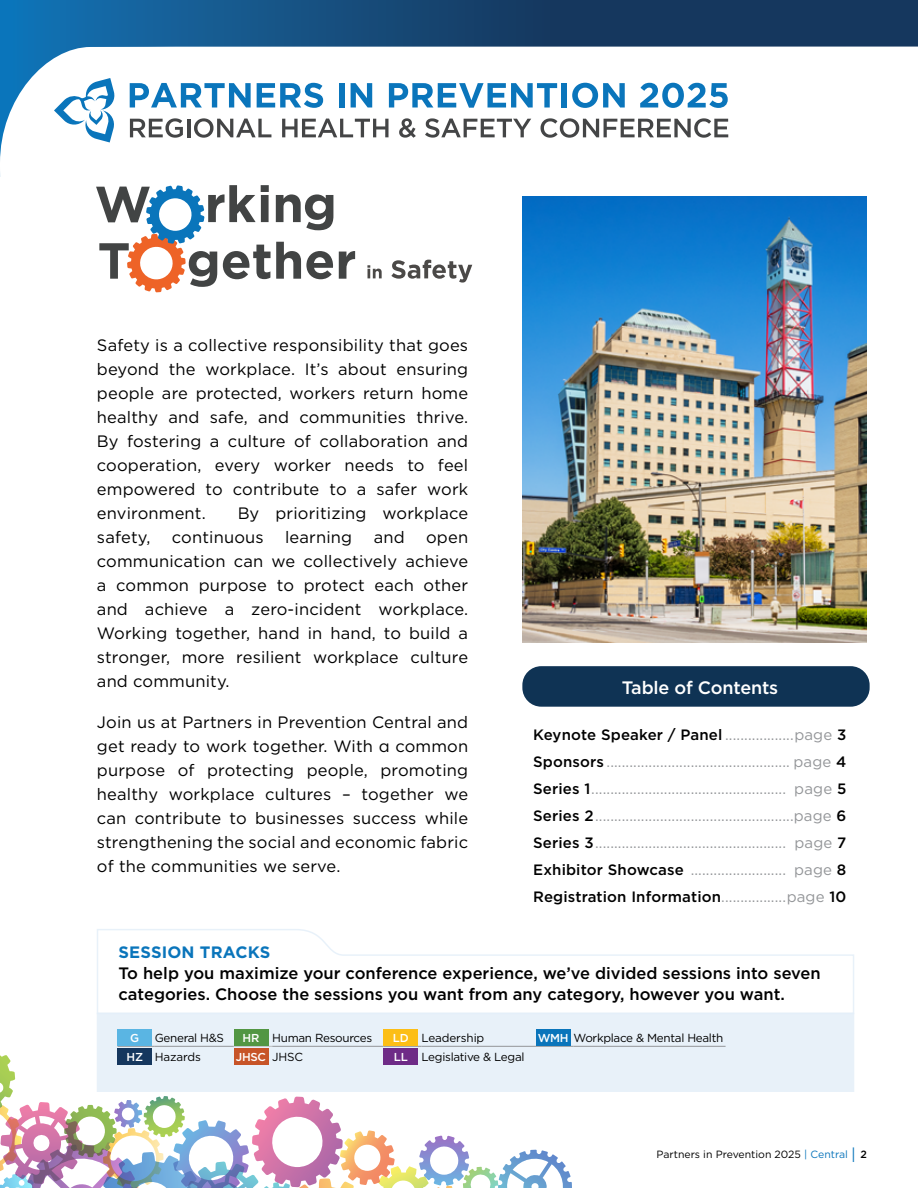
<style>
.page{position:relative;width:918px;height:1188px;background:#fff}
.page>*{position:absolute;margin:0;border:0;box-sizing:border-box;transform-origin:0 0}
.t1{font:500 18px "Gotham";letter-spacing:-.01em;color:#fff}
.Body_Copy_9_12{font:16.5px/24px "Gotham";letter-spacing:.01em;color:#000;text-align:justify}
.Credits{font:500 16.5px/21px "Gotham";color:#000}
.Body_Copy_9_12-2{font:700 16.5px "Gotham";letter-spacing:.01em;color:#0a75bb}
.Body_Copy_9_12-3{font:15px "Gotham";letter-spacing:.01em;color:#939598}
.Body_Copy_9_12-4{font:500 15px "Gotham";letter-spacing:.01em;color:#000}
.Body_Copy_9_12-5{font:11.7px "Gotham";letter-spacing:-.025em;color:#000}
.Body_Copy_9_12-6{font:500 11.55px "Gotham";letter-spacing:-.01em;color:#fff}
.t2{font:10.5px "Gotham";color:#000}
.s1{font-weight:500;color:#000}
.s2{font-weight:400;color:#939598}
.s3{font-weight:500;font-size:11.55px;color:#fff}
.s4{color:#0a75bb}
.s5{font-size:15.75px;color:#0a75bb}
.s6{font-weight:500}
</style>
<div class="page">
<svg style="left:0;top:0;width:918px;height:177px"></svg>
<svg style="left:0;top:1055px;width:571px;height:133px"></svg>
<div style="left:522px;top:666px;width:348px;height:41px;background:#0f3354;border-radius:19px"></div>
<img style="left:522px;top:196px;width:345px;height:447px">
<svg style="left:130px;top:83px;width:121px;height:25px"></svg>
<svg style="left:257px;top:83px;width:66px;height:25px"></svg>
<div style="left:339px;top:83px;width:5px;height:25px;background:#0a75bb"></div>
<svg style="left:351px;top:83px;width:21px;height:25px"></svg>
<svg style="left:389px;top:83px;width:168px;height:25px"></svg>
<div style="left:562px;top:83px;width:5px;height:25px;background:#0a75bb"></div>
<svg style="left:572px;top:83px;width:53px;height:25px"></svg>
<svg style="left:640px;top:83px;width:88px;height:25px"></svg>
<svg style="left:130px;top:118px;width:53px;height:20px"></svg>
<hr style="left:187px;top:119px;width:3px;height:18px;background:#444546">
<svg style="left:194px;top:118px;width:77px;height:20px"></svg>
<svg style="left:282px;top:119px;width:107px;height:18px"></svg>
<svg style="left:399px;top:118px;width:17px;height:20px"></svg>
<svg style="left:425px;top:118px;width:106px;height:20px"></svg>
<svg style="left:541px;top:118px;width:187px;height:20px"></svg>
<svg style="left:54px;top:78px;width:62px;height:64px"></svg>
<svg style="left:339px;top:251px;width:16px;height:28px"></svg>
<svg style="left:367px;top:260px;width:105px;height:23px"></svg>
<svg style="left:96px;top:185px;width:237px;height:107px"></svg>
<div style="left:97px;top:1013px;width:757px;height:79px;background:#e4eff9"></div>
<svg style="left:96px;top:929px;width:759px;height:86px"></svg>
<hr style="left:118px;top:1046px;width:37px;height:1px;background:#939598">
<hr style="left:155px;top:1046px;width:79px;height:1px;background:#939598">
<hr style="left:272px;top:1046px;width:112px;height:1px;background:#939598">
<hr style="left:384px;top:1046px;width:37px;height:1px;background:#939598">
<hr style="left:421px;top:1046px;width:115px;height:1px;background:#939598">
<hr style="left:536px;top:1046px;width:37px;height:1px;background:#939598">
<hr style="left:573px;top:1046px;width:153px;height:1px;background:#939598">
<hr style="left:234px;top:1046px;width:38px;height:1px;background:#bcbec0">
<div style="left:118px;top:1030px;width:34px;height:16px;background:#5ab5e3"></div>
<div style="left:234px;top:1030px;width:34px;height:16px;background:#529643"></div>
<div style="left:384px;top:1030px;width:34px;height:16px;background:#fcbe16"></div>
<div style="left:536px;top:1030px;width:34px;height:16px;background:#0a75bb"></div>
<div style="left:118px;top:1048px;width:34px;height:16px;background:#15375e"></div>
<div style="left:234px;top:1048px;width:34px;height:16px;background:#c75428"></div>
<div style="left:384px;top:1048px;width:34px;height:16px;background:#6e2b87"></div>
<p class="Body_Copy_9_12" style="left:97px;top:333px;width:373px">Safety is a collective responsibility that goes beyond the workplace. It’s about ensuring people are protected, workers return home healthy and safe, and communities thrive.<br>By fostering a culture of collaboration and cooperation, every worker needs to feel empowered to contribute to a safer work environment.</p>
<p class="Body_Copy_9_12" style="left:238px;top:501px;width:232px">By prioritizing workplace</p>
<p class="Body_Copy_9_12" style="left:97px;top:525px;width:55px">safety,</p>
<p class="Body_Copy_9_12" style="left:172px;top:525px;width:93px">continuous</p>
<p class="Body_Copy_9_12" style="left:285px;top:525px;width:69px">learning</p>
<p class="Body_Copy_9_12" style="left:374px;top:525px;width:33px">and</p>
<p class="Body_Copy_9_12" style="left:97px;top:525px;width:373px;text-indent:329px">open communication can we collectively achieve a common purpose to protect each other and achieve a zero-incident workplace.<br>Working together, hand in hand, to build a stronger, more resilient workplace culture and community.</p>
<p class="Body_Copy_9_12" style="left:97px;top:710px;width:373px">Join us at Partners in Prevention Central and get ready to work together. With a common purpose of protecting people, promoting healthy workplace cultures – together we can contribute to businesses success while strengthening the social and economic fabric of the communities we serve.</p>
<p class="t1" style="left:622px;top:675px;width:158px">Table of Contents</p>
<p class="Body_Copy_9_12-3" style="left:533px;top:726px;width:315px"><span class="s1">Keynote Speaker / Panel</span> ..................page <span class="s1">3</span></p>
<p class="Body_Copy_9_12-3" style="left:533px;top:753px;width:315px"><span class="s1">Sponsors</span> ................................................ page <span class="s1">4</span></p>
<p class="Body_Copy_9_12-3" style="left:533px;top:780px;width:315px"><span class="s1">Series 1</span>................................................... page <span class="s1">5</span></p>
<p class="Body_Copy_9_12-3" style="left:533px;top:807px;width:315px"><span class="s1">Series 2</span>....................................................page <span class="s1">6</span></p>
<p class="Body_Copy_9_12-3" style="left:533px;top:834px;width:315px"><span class="s1">Series 3</span>.................................................. page <span class="s1">7</span></p>
<p class="Body_Copy_9_12-3" style="left:533px;top:861px;width:315px"><span class="s1">Exhibitor Showcase</span> ......................... page <span class="s1">8</span></p>
<p class="Body_Copy_9_12-4" style="left:533px;top:887px;width:315px">Registration Information<span class="s2">.................page</span> 10</p>
<p class="Body_Copy_9_12-2" style="left:118px;top:941px;width:153px">SESSION TRACKS</p>
<p class="Credits" style="left:118px;top:962px;width:704px">To help you maximize your conference experience, we’ve divided sessions into seven categories. Choose the sessions you want from any category, however you want.</p>
<p class="Body_Copy_9_12-6" style="left:130px;top:1031px;width:11px">G</p>
<p class="Body_Copy_9_12-5" style="left:155px;top:1031px;width:71px">General H&amp;S</p>
<p class="Body_Copy_9_12-6" style="left:243px;top:1031px;width:18px">HR</p>
<p class="Body_Copy_9_12-5" style="left:272px;top:1031px;width:101px">Human Resources</p>
<p class="Body_Copy_9_12-6" style="left:393px;top:1031px;width:17px">LD</p>
<p class="Body_Copy_9_12-5" style="left:421px;top:1031px;width:64px">Leadership</p>
<p class="Body_Copy_9_12-5" style="left:538px;top:1031px;width:187px"><span class="s3">WMH</span> Workplace &amp; Mental Health</p>
<p class="Body_Copy_9_12-6" style="left:126px;top:1049px;width:18px">HZ</p>
<p class="Body_Copy_9_12-5" style="left:155px;top:1049px;width:48px">Hazards</p>
<p class="Body_Copy_9_12-6" style="left:236px;top:1049px;width:32px">JHSC</p>
<p class="Body_Copy_9_12-5" style="left:272px;top:1049px;width:33px">JHSC</p>
<p class="Body_Copy_9_12-6" style="left:394px;top:1049px;width:16px">LL</p>
<p class="Body_Copy_9_12-5" style="left:421px;top:1049px;width:105px">Legislative &amp; Legal</p>
<p class="t2" style="left:657px;top:1148px;width:212px">Partners in Prevention 2025 <span class="s4">| Central</span> <span class="s5">|</span> <span class="s6">2</span></p>
</div>
